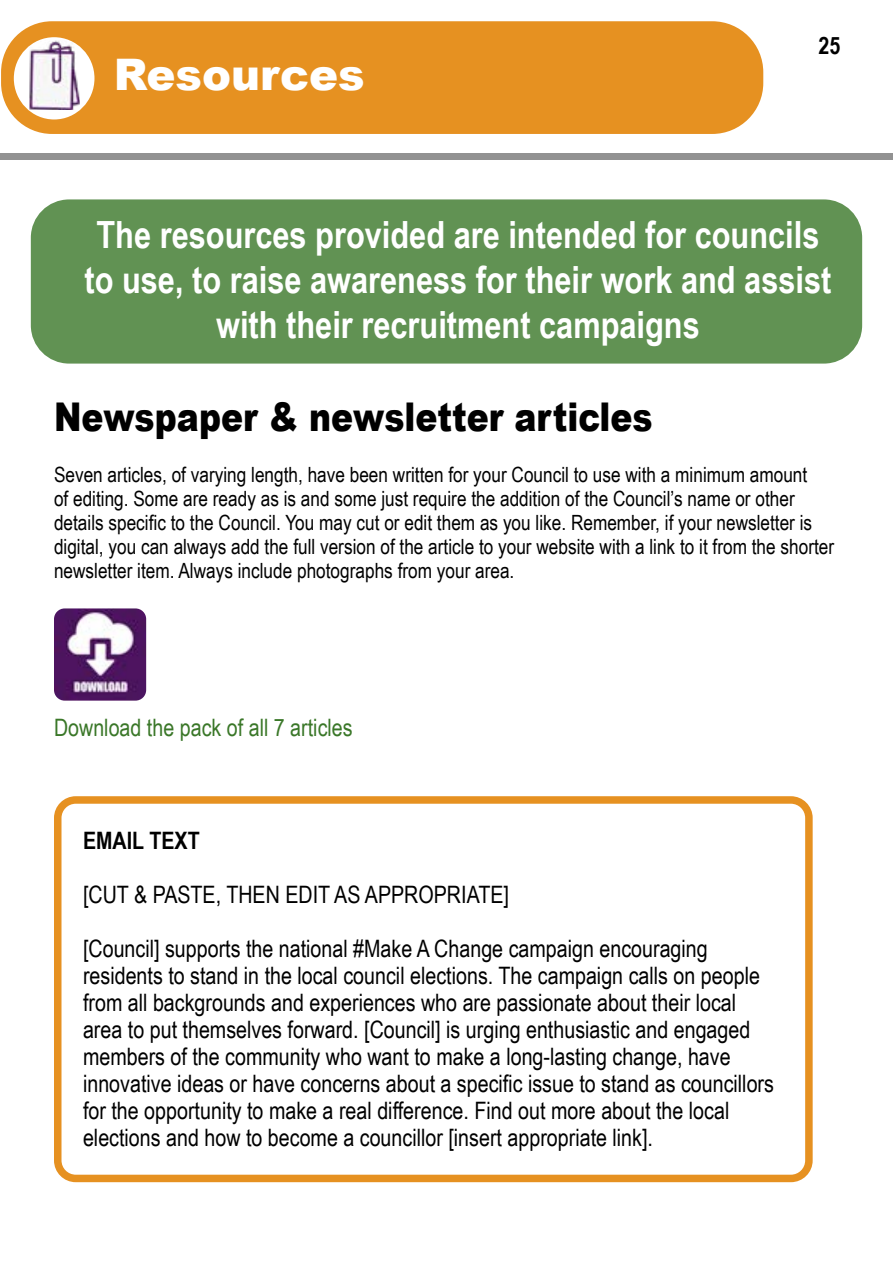
<style>
.page{position:relative;width:893px;height:1263px;background:#fff}
.page>*{position:absolute;margin:0;border:0;box-sizing:border-box;transform-origin:0 0}
.t1{font:900 43.5px "Arial";color:#fff}
.t2{font:900 39.6px "Arial";color:#000;scale:.83 1}
.t3{font:700 37.5px/45px "Arial Narrow";color:#fff;text-align:center}
.t4{font:24px/27px "Arial Narrow";color:#000}
.t5{font:24px "Arial Narrow";color:#3a7728}
.t6{font:700 24px "Arial Narrow";color:#000}
.t7{font:21px/24px "Arial Narrow";color:#000}
</style>
<div class="page">
<div style="left:54px;top:796px;width:759px;height:386px;border:8px solid #e69121;border-radius:18px"></div>
<div style="left:1px;top:21px;width:762px;height:113px;background:#e69121;border-radius:51px"></div>
<div style="left:14px;top:37px;width:80px;height:82px;background:#fff;border-radius:50%"></div>
<img style="left:30px;top:41px;width:50px;height:68px">
<div style="left:31px;top:199px;width:831px;height:165px;background:#619253;border-radius:38px"></div>
<img style="left:54px;top:608px;width:92px;height:93px">
<div style="left:0;top:153px;width:893px;height:6px;background:#929292"></div>
<h1 class="t1" style="left:114px;top:43px;width:253px">Resources</h1>
<p class="t6" style="left:819px;top:27px;width:23px">25</p>
<h3 class="t3" style="left:84px;top:210px;width:748px">The resources provided are intended for councils to use, to raise awareness for their work and assist with their recruitment campaigns</h3>
<h2 class="t2" style="left:54px;top:388px;width:723px">Newspaper &amp; newsletter articles</h2>
<p class="t7" style="left:54px;top:462px;width:782px">Seven articles, of varying length, have been written for your Council to use with a minimum amount<br>of editing. Some are ready as is and some just require the addition of the Council’s name or other details specific to the Council. You may cut or edit them as you like. Remember, if your newsletter is digital, you can always add the full version of the article to your website with a link to it from the shorter newsletter item. Always include photographs from your area.</p>
<p class="t5" style="left:54px;top:710px;width:300px">Download the pack of all 7 articles</p>
<p class="t6" style="left:83px;top:823px;width:118px">EMAIL TEXT</p>
<p class="t4" style="left:83px;top:880px;width:427px">[CUT &amp; PASTE, THEN EDIT AS APPROPRIATE]</p>
<p class="t4" style="left:83px;top:934px;width:692px">[Council] supports the national #Make A Change campaign encouraging residents to stand in the local council elections. The campaign calls on people from all backgrounds and experiences who are passionate about their local area to put themselves forward. [Council] is urging enthusiastic and engaged members of the community who want to make a long-lasting change, have innovative ideas or have concerns about a specific issue to stand as councillors for the opportunity to make a real difference. Find out more about the local elections and how to become a councillor [insert appropriate link].</p>
</div>
